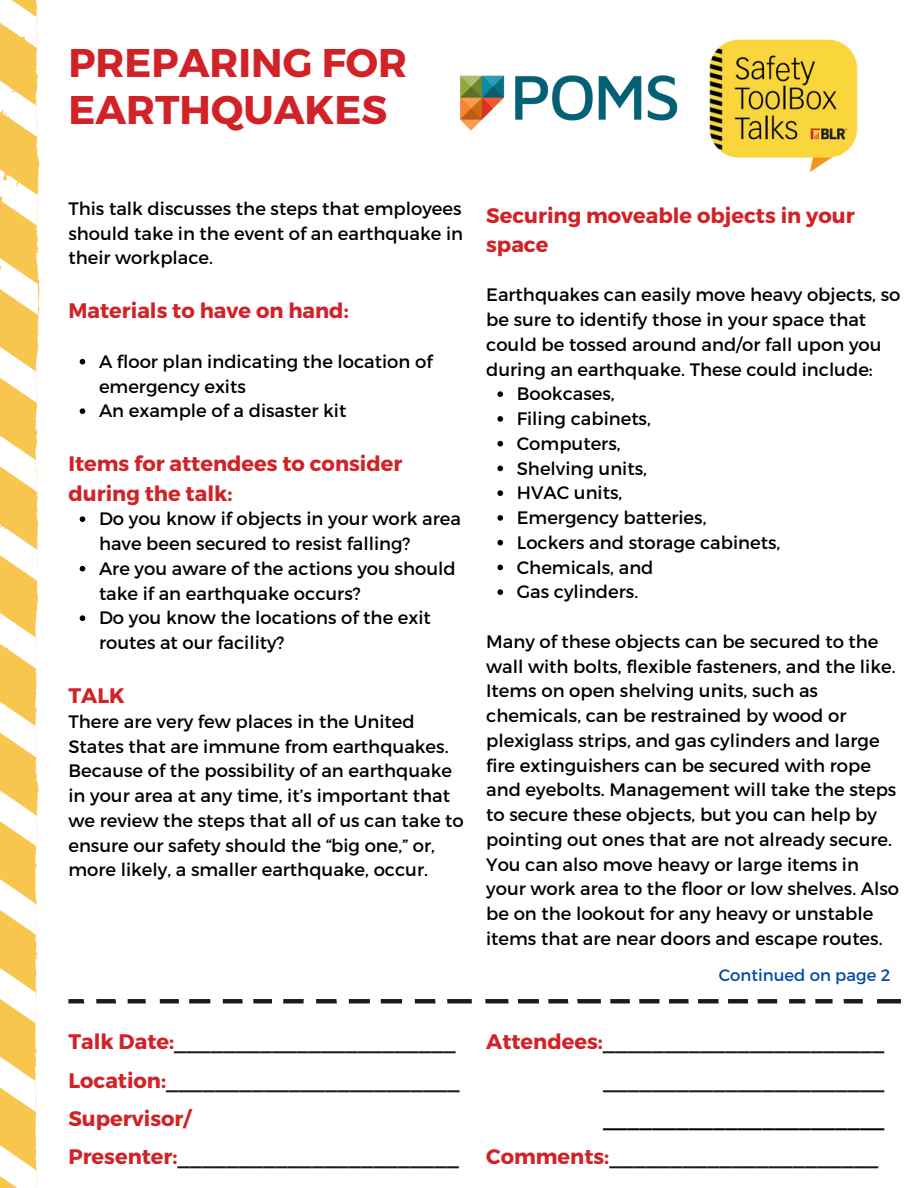
<style>
.page{position:relative;width:918px;height:1188px;background:#fff}
.page>*{position:absolute;margin:0;border:0;box-sizing:border-box;transform-origin:0 0}
.t1{font:700 40.05px/47.2px "Montserrat";color:#d12227}
.t2{font:700 21px "Montserrat";color:#1a1a1a}
.t3{font:700 21px/29.2px "Montserrat";color:#d12227}
.t4{font:700 21px "Montserrat";color:#000}
.t5{font:18px/24.8px "Montserrat";color:#000}
.t6{font:16.5px "Montserrat";color:#004aad}
.s1{color:#d12227}
</style>
<div class="page">
<svg style="left:0;top:0;width:38px;height:1188px;fill:#f8c64f"></svg>
<img style="left:709px;top:39px;width:149px;height:134px">
<img style="left:459px;top:75px;width:219px;height:56px">
<svg style="left:68px;top:999px;width:16px;height:4px"></svg>
<svg style="left:96px;top:999px;width:20px;height:4px"></svg>
<svg style="left:128px;top:999px;width:18px;height:4px"></svg>
<svg style="left:189px;top:999px;width:21px;height:4px"></svg>
<svg style="left:223px;top:999px;width:20px;height:4px"></svg>
<svg style="left:253px;top:999px;width:19px;height:4px"></svg>
<svg style="left:283px;top:999px;width:21px;height:4px"></svg>
<svg style="left:316px;top:999px;width:21px;height:4px"></svg>
<svg style="left:381px;top:999px;width:21px;height:4px"></svg>
<svg style="left:415px;top:999px;width:20px;height:4px"></svg>
<svg style="left:447px;top:999px;width:25px;height:4px"></svg>
<svg style="left:485px;top:999px;width:24px;height:4px"></svg>
<svg style="left:548px;top:999px;width:20px;height:4px"></svg>
<svg style="left:577px;top:999px;width:24px;height:4px"></svg>
<svg style="left:610px;top:999px;width:20px;height:4px"></svg>
<svg style="left:669px;top:999px;width:20px;height:4px"></svg>
<svg style="left:698px;top:999px;width:21px;height:4px"></svg>
<svg style="left:728px;top:999px;width:20px;height:4px"></svg>
<svg style="left:758px;top:999px;width:19px;height:4px"></svg>
<svg style="left:815px;top:999px;width:18px;height:4px"></svg>
<svg style="left:843px;top:999px;width:20px;height:4px"></svg>
<svg style="left:877px;top:999px;width:24px;height:4px"></svg>
<svg style="left:789px;top:999px;width:16px;height:4px"></svg>
<svg style="left:639px;top:999px;width:21px;height:4px"></svg>
<svg style="left:518px;top:999px;width:21px;height:4px"></svg>
<svg style="left:349px;top:999px;width:21px;height:4px"></svg>
<svg style="left:160px;top:999px;width:19px;height:4px"></svg>
<svg style="left:80px;top:359px;width:5px;height:5px"></svg>
<svg style="left:80px;top:408px;width:5px;height:6px"></svg>
<svg style="left:80px;top:516px;width:5px;height:6px"></svg>
<svg style="left:80px;top:566px;width:5px;height:6px"></svg>
<svg style="left:80px;top:615px;width:5px;height:6px"></svg>
<svg style="left:497px;top:391px;width:6px;height:6px"></svg>
<svg style="left:497px;top:416px;width:6px;height:6px"></svg>
<svg style="left:497px;top:441px;width:6px;height:5px"></svg>
<svg style="left:497px;top:466px;width:6px;height:5px"></svg>
<svg style="left:497px;top:490px;width:6px;height:6px"></svg>
<svg style="left:497px;top:515px;width:6px;height:6px"></svg>
<svg style="left:497px;top:540px;width:6px;height:5px"></svg>
<svg style="left:497px;top:565px;width:6px;height:5px"></svg>
<svg style="left:497px;top:589px;width:6px;height:6px"></svg>
<p class="t1" style="left:68px;top:37px;width:340px">PREPARING FOR<br>EARTHQUAKES</p>
<p class="t5" style="left:68px;top:195px;width:396px;text-align:justify">This talk discusses the steps that employees should take in the event of an earthquake in their workplace.</p>
<p class="t3" style="left:68px;top:295px;width:282px">Materials to have on hand:</p>
<p class="t5" style="left:99px;top:348px;width:335px">A floor plan indicating the location of emergency exits</p>
<p class="t5" style="left:99px;top:398px;width:249px">An example of a disaster kit</p>
<p class="t3" style="left:68px;top:448px;width:336px">Items for attendees to consider during the talk:</p>
<p class="t5" style="left:99px;top:506px;width:363px">Do you know if objects in your work area have been secured to resist falling?</p>
<p class="t5" style="left:99px;top:555px;width:358px">Are you aware of the actions you should take if an earthquake occurs?</p>
<p class="t5" style="left:99px;top:605px;width:333px">Do you know the locations of the exit routes at our facility?</p>
<p class="t3" style="left:68px;top:680px;width:58px">TALK</p>
<p class="t5" style="left:68px;top:708px;width:397px">There are very few places in the United States that are immune from earthquakes.<br>Because of the possibility of an earthquake in your area at any time, it’s important that we review the steps that all of us can take to ensure our safety should the “big one,” or, more likely, a smaller earthquake, occur.</p>
<p class="t2" style="left:68px;top:1028px;width:389px"><span class="s1">Talk Date:</span>_______________________</p>
<p class="t2" style="left:68px;top:1066px;width:393px"><span class="s1">Location:</span>________________________</p>
<p class="t3" style="left:68px;top:1103px;width:124px">Supervisor/</p>
<p class="t2" style="left:68px;top:1143px;width:392px"><span class="s1">Presenter:</span>_______________________</p>
<p class="t3" style="left:486px;top:199px;width:370px">Securing moveable objects in your space</p>
<p class="t5" style="left:486px;top:282px;width:416px">Earthquakes can easily move heavy objects, so be sure to identify those in your space that could be tossed around and/or fall upon you during an earthquake. These could include:</p>
<p class="t5" style="left:517px;top:381px;width:99px">Bookcases,</p>
<p class="t5" style="left:517px;top:405px;width:136px">Filing cabinets,</p>
<p class="t5" style="left:517px;top:430px;width:105px">Computers,</p>
<p class="t5" style="left:517px;top:455px;width:132px">Shelving units,</p>
<p class="t5" style="left:517px;top:480px;width:107px">HVAC units,</p>
<p class="t5" style="left:517px;top:504px;width:191px">Emergency batteries,</p>
<p class="t5" style="left:517px;top:529px;width:265px">Lockers and storage cabinets,</p>
<p class="t5" style="left:517px;top:554px;width:138px">Chemicals, and</p>
<p class="t5" style="left:517px;top:579px;width:123px">Gas cylinders.</p>
<p class="t5" style="left:486px;top:628px;width:415px">Many of these objects can be secured to the wall with bolts, flexible fasteners, and the like.<br>Items on open shelving units, such as chemicals, can be restrained by wood or plexiglass strips, and gas cylinders and large fire extinguishers can be secured with rope and eyebolts. Management will take the steps to secure these objects, but you can help by pointing out ones that are not already secure.<br>You can also move heavy or large items in your work area to the floor or low shelves. Also be on the lookout for any heavy or unstable items that are near doors and escape routes.</p>
<p class="t6" style="left:719px;top:965px;width:173px">Continued on page 2</p>
<p class="t2" style="left:486px;top:1028px;width:400px"><span class="s1">Attendees:</span>_______________________</p>
<p class="t2" style="left:603px;top:1066px;width:283px">_______________________</p>
<p class="t4" style="left:603px;top:1105px;width:283px">_______________________</p>
<p class="t2" style="left:486px;top:1143px;width:394px"><span class="s1">Comments:</span>______________________</p>
</div>
